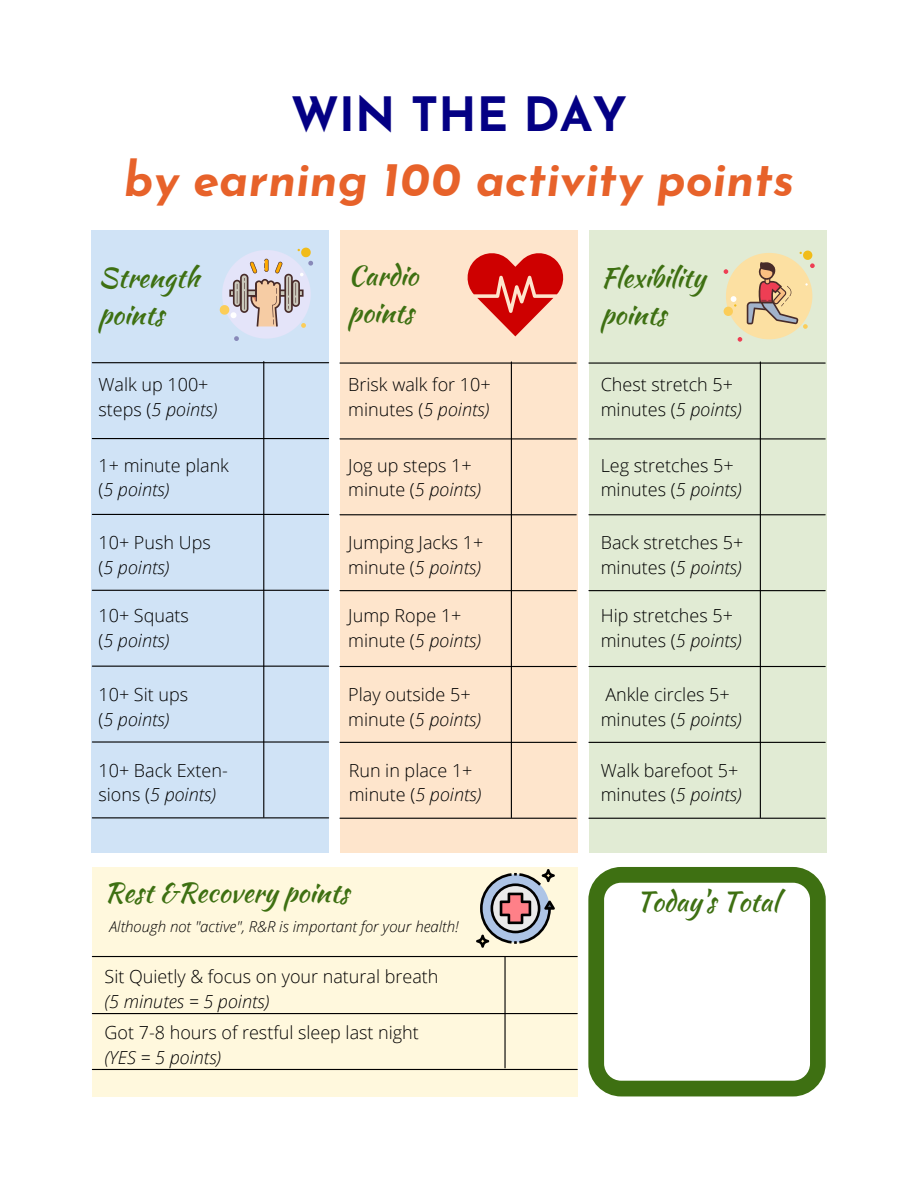
<style>
.page{position:relative;width:918px;height:1188px;background:#fff}
.page>*{position:absolute;margin:0;border:0;box-sizing:border-box;transform-origin:0 0}
.t1{font:italic 700 47.25px "Josefin Sans";color:#e7622a}
.t2{font:700 47.25px "Josefin Sans";color:#040084}
.t3{font:27px "Kaushan Script";color:#3e7012}
.t4{font:300 18px/24.8px "Open Sans";color:#000}
.t5{font:italic 300 18px "Open Sans";color:#000}
.t6{font:italic 300 15px "Open Sans";color:#000}
.s1{font-style:italic}
.s2{font-style:normal}
</style>
<div class="page">
<div style="left:92px;top:231px;width:237px;height:622px;background:#d0e3f6"></div>
<div style="left:340px;top:231px;width:238px;height:622px;background:#fee5cc"></div>
<div style="left:589px;top:231px;width:237px;height:622px;background:#e1ebd4"></div>
<div style="left:92px;top:867px;width:486px;height:229px;background:#fff8dd"></div>
<hr style="left:504px;top:957px;width:2px;height:111px;background:#000">
<hr style="left:92px;top:1069px;width:485px;height:1px;background:#000">
<hr style="left:92px;top:1013px;width:485px;height:1px;background:#000">
<hr style="left:92px;top:956px;width:485px;height:1px;background:#000">
<svg style="left:588px;top:867px;width:238px;height:229px"></svg>
<hr style="left:92px;top:362px;width:237px;height:1px;background:#000">
<hr style="left:92px;top:438px;width:237px;height:1px;background:#000">
<hr style="left:92px;top:514px;width:237px;height:1px;background:#000">
<hr style="left:263px;top:362px;width:1px;height:455px;background:#000">
<hr style="left:92px;top:590px;width:237px;height:1px;background:#000">
<hr style="left:92px;top:666px;width:237px;height:1px;background:#000">
<hr style="left:92px;top:741px;width:237px;height:2px;background:#000">
<hr style="left:92px;top:817px;width:237px;height:1px;background:#000">
<svg style="left:220px;top:248px;width:93px;height:93px"></svg>
<svg style="left:468px;top:253px;width:95px;height:83px"></svg>
<div style="left:726px;top:253px;width:86px;height:86px;background:#fce0a2;border-radius:50%"></div>
<div style="left:803px;top:251px;width:9px;height:9px;background:#f1bc19;border-radius:50%"></div>
<svg style="left:738px;top:337px;width:4px;height:5px"></svg>
<svg style="left:724px;top:262px;width:91px;height:67px"></svg>
<svg style="left:476px;top:869px;width:79px;height:79px"></svg>
<hr style="left:340px;top:362px;width:236px;height:2px;background:#000">
<hr style="left:340px;top:438px;width:236px;height:1px;background:#000">
<hr style="left:340px;top:514px;width:236px;height:1px;background:#000">
<hr style="left:511px;top:362px;width:1px;height:456px;background:#000">
<hr style="left:340px;top:590px;width:236px;height:1px;background:#000">
<hr style="left:340px;top:666px;width:236px;height:1px;background:#000">
<hr style="left:340px;top:742px;width:236px;height:1px;background:#000">
<hr style="left:340px;top:818px;width:236px;height:1px;background:#000">
<hr style="left:589px;top:362px;width:236px;height:2px;background:#000">
<hr style="left:589px;top:438px;width:236px;height:1px;background:#000">
<hr style="left:589px;top:514px;width:236px;height:1px;background:#000">
<hr style="left:760px;top:362px;width:1px;height:456px;background:#000">
<hr style="left:589px;top:590px;width:236px;height:1px;background:#000">
<hr style="left:589px;top:666px;width:236px;height:1px;background:#000">
<hr style="left:589px;top:742px;width:236px;height:1px;background:#000">
<hr style="left:589px;top:818px;width:236px;height:1px;background:#000">
<p class="t2" style="left:291px;top:96px;width:337px">WIN THE DAY</p>
<p class="t1" style="left:124px;top:161px;width:672px">by earning 100 activity points</p>
<p class="t3" style="left:99px;top:257px;width:102px">Strength</p>
<p class="t3" style="left:99px;top:295px;width:67px">points</p>
<p class="t3" style="left:348px;top:256px;width:71px">Cardio</p>
<p class="t3" style="left:348px;top:293px;width:67px">points</p>
<p class="t3" style="left:601px;top:257px;width:106px">Flexibility</p>
<p class="t3" style="left:601px;top:295px;width:67px">points</p>
<p class="t4" style="left:99px;top:372px;width:120px">Walk up 100+ steps (<span class="s1">5 points)</span></p>
<p class="t4" style="left:348px;top:372px;width:144px">Brisk walk for 10+ minutes (<span class="s1">5 points)</span></p>
<p class="t4" style="left:601px;top:372px;width:143px">Chest stretch 5+ minutes (<span class="s1">5 points)</span></p>
<p class="t4" style="left:601px;top:452px;width:143px">Leg stretches 5+ minutes (<span class="s1">5 points)</span></p>
<p class="t4" style="left:99px;top:452px;width:132px">1+ minute plank</p>
<p class="t5" style="left:99px;top:477px;width:72px"><span class="s2">(</span>5 points)</p>
<p class="t4" style="left:99px;top:530px;width:114px">10+ Push Ups</p>
<p class="t5" style="left:99px;top:554px;width:72px"><span class="s2">(</span>5 points)</p>
<p class="t4" style="left:99px;top:603px;width:92px">10+ Squats</p>
<p class="t5" style="left:99px;top:628px;width:72px"><span class="s2">(</span>5 points)</p>
<p class="t4" style="left:99px;top:681px;width:91px">10+ Sit ups</p>
<p class="t5" style="left:99px;top:706px;width:72px"><span class="s2">(</span>5 points)</p>
<p class="t4" style="left:348px;top:452px;width:134px">Jog up steps 1+ minute (<span class="s1">5 points)</span></p>
<p class="t4" style="left:348px;top:530px;width:137px">Jumping Jacks 1+ minute (<span class="s1">5 points)</span></p>
<p class="t4" style="left:348px;top:603px;width:134px">Jump Rope 1+ minute (<span class="s1">5 points)</span></p>
<p class="t4" style="left:348px;top:681px;width:134px">Play outside 5+ minute (<span class="s1">5 points)</span></p>
<p class="t4" style="left:601px;top:530px;width:144px">Back stretches 5+ minutes (<span class="s1">5 points)</span></p>
<p class="t4" style="left:601px;top:603px;width:143px">Hip stretches 5+ minutes (<span class="s1">5 points)</span></p>
<p class="t4" style="left:601px;top:681px;width:143px">Ankle circles 5+ minutes (<span class="s1">5 points)</span></p>
<p class="t4" style="left:601px;top:757px;width:143px">Walk barefoot 5+ minutes (<span class="s1">5 points)</span></p>
<p class="t4" style="left:99px;top:757px;width:131px">10+ Back Exten-</p>
<p class="t5" style="left:99px;top:782px;width:119px"><span class="s2">sions (</span>5 points)</p>
<p class="t4" style="left:349px;top:757px;width:134px">Run in place 1+ minute (<span class="s1">5 points)</span></p>
<p class="t3" style="left:105px;top:873px;width:246px">Rest &amp;Recovery points</p>
<p class="t3" style="left:636px;top:882px;width:144px">Today's Total</p>
<p class="t6" style="left:109px;top:916px;width:351px">Although not "active", R&amp;R is important for your health!</p>
<p class="t4" style="left:105px;top:964px;width:335px">Sit Quietly &amp; focus on your natural breath</p>
<p class="t5" style="left:105px;top:988px;width:166px">(5 minutes = 5 points)</p>
<p class="t4" style="left:105px;top:1020px;width:316px">Got 7-8 hours of restful sleep last night</p>
<p class="t5" style="left:105px;top:1044px;width:118px">(YES = 5 points)</p>
</div>
